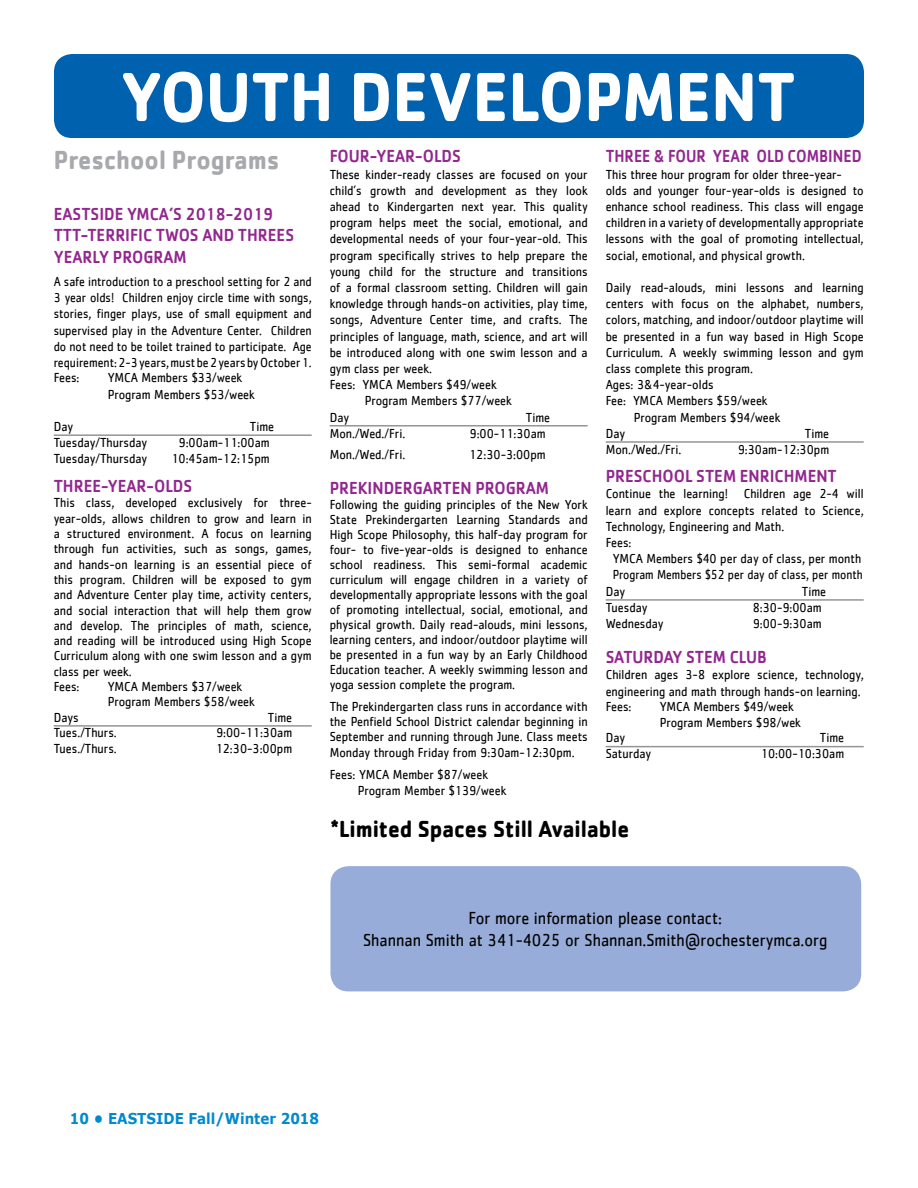
<style>
.page{position:relative;width:918px;height:1188px;background:#fff}
.page>*{position:absolute;margin:0;border:0;box-sizing:border-box;transform-origin:0 0}
.t1{font:700 72px "Cachet";color:#fff;scale:.9 1}
.t2{font:700 27px "Cachet";color:#a7a9ac;scale:.9 1}
.t3{font:700 24px "Cachet";color:#000;scale:.9 1}
.t4{font:500 18px/21.6px "Cachet";color:#92278f;scale:.9 1}
.t5{font:18px/21.6px "Cachet";color:#000;text-align:center;scale:.9 1}
.t6{font:500 18px "Cachet";color:#92278f;scale:.85 1}
.t7{font:700 15px "Verdana";color:#0089cf;scale:.9 1}
.t8{font:13.5px/15.3px "Cachet";color:#000;scale:.9 1}
.t9{font:13.5px/16px "Cachet";color:#000;text-align:justify;scale:.88 1}
.t10{font:13.5px "Cachet";color:#000;scale:.86 1}
</style>
<div class="page">
<hr style="left:54px;top:434px;width:258px;height:2px;background:#939598">
<hr style="left:54px;top:725px;width:258px;height:2px;background:#939598">
<hr style="left:330px;top:425px;width:258px;height:2px;background:#939598">
<hr style="left:606px;top:441px;width:258px;height:2px;background:#939598">
<hr style="left:606px;top:599px;width:258px;height:2px;background:#939598">
<hr style="left:606px;top:746px;width:258px;height:1px;background:#939598">
<div style="left:330px;top:866px;width:531px;height:125px;background:#97acd8;border-radius:18px"></div>
<div style="left:54px;top:54px;width:810px;height:84px;background:#0061af;border-radius:18px"></div>
<h1 class="t1" style="left:121px;top:50px;width:751px">YOUTH DEVELOPMENT</h1>
<h2 class="t2" style="left:54px;top:142px;width:252px">Preschool Programs</h2>
<h3 class="t4" style="left:54px;top:203px;width:269px">EASTSIDE YMCA’S 2018-2019<br>TTT-TERRIFIC TWOS AND THREES<br>YEARLY PROGRAM</h3>
<p class="t9" style="left:54px;top:273px;width:295px">A safe introduction to a preschool setting for 2 and 3 year olds! Children enjoy circle time with songs, stories, finger plays, use of small equipment and supervised play in the Adventure Center. Children do not need to be toilet trained to participate. Age requirement: 2-3 years, must be 2 years by October 1.<br>Fees:</p>
<p class="t8" style="left:108px;top:369px;width:165px;line-height:16.2px">YMCA Members $33/week<br>Program Members $53/week</p>
<p class="t8" style="left:54px;top:419px;width:23px">Day</p>
<p class="t8" style="left:250px;top:419px;width:29px">Time</p>
<p class="t8" style="left:54px;top:435px;width:106px">Tuesday/Thursday</p>
<p class="t8" style="left:179px;top:435px;width:103px">9:00am-11:00am</p>
<p class="t8" style="left:54px;top:451px;width:106px">Tuesday/Thursday</p>
<p class="t8" style="left:171px;top:451px;width:111px">10:45am-12:15pm</p>
<h3 class="t4" style="left:54px;top:475px;width:155px">THREE-YEAR-OLDS</h3>
<p class="t8" style="left:54px;top:495px;width:288px">This class, developed exclusively for three&shy;year-olds, allows children to grow and learn in a structured environment. A focus on learning through fun activities, such as songs, games, and hands-on learning is an essential piece of this program. Children will be exposed to gym and Adventure Center play time, activity centers, and social interaction that will help them grow and develop. The principles of math, science, and reading will be introduced using High Scope Curriculum along with one swim lesson and a gym class per week.<br>Fees:</p>
<p class="t8" style="left:108px;top:679px;width:165px">YMCA Members $37/week<br>Program Members $58/week</p>
<p class="t8" style="left:54px;top:709px;width:29px">Days</p>
<p class="t8" style="left:268px;top:709px;width:29px">Time</p>
<p class="t8" style="left:54px;top:724px;width:72px">Tues./Thurs.</p>
<p class="t8" style="left:216px;top:724px;width:86px">9:00-11:30am</p>
<p class="t8" style="left:54px;top:741px;width:72px">Tues./Thurs.</p>
<p class="t8" style="left:216px;top:741px;width:87px">12:30-3:00pm</p>
<h3 class="t4" style="left:330px;top:145px;width:147px">FOUR-YEAR-OLDS</h3>
<p class="t8" style="left:330px;top:166px;width:288px">These kinder-ready classes are focused on your</p>
<p class="t8" style="left:330px;top:182px;width:288px">child’s growth and development as they look</p>
<p class="t8" style="left:330px;top:199px;width:288px">ahead to Kindergarten next year. This quality</p>
<p class="t8" style="left:330px;top:215px;width:288px">program helps meet the social, emotional, and</p>
<p class="t8" style="left:330px;top:231px;width:288px">developmental needs of your four-year-old. This</p>
<p class="t8" style="left:330px;top:247px;width:288px">program specifically strives to help prepare the</p>
<p class="t8" style="left:330px;top:263px;width:288px">young child for the structure and transitions</p>
<p class="t8" style="left:330px;top:280px;width:288px">of a formal classroom setting. Children will gain</p>
<p class="t8" style="left:330px;top:296px;width:288px">knowledge through hands-on activities, play time,</p>
<p class="t8" style="left:330px;top:312px;width:288px">songs, Adventure Center time, and crafts. The</p>
<p class="t8" style="left:330px;top:328px;width:288px">principles of language, math, science, and art will</p>
<p class="t8" style="left:330px;top:344px;width:288px">be introduced along with one swim lesson and a</p>
<p class="t8" style="left:330px;top:361px;width:115px">gym class per week.</p>
<p class="t8" style="left:330px;top:377px;width:187px">Fees: YMCA Members $49/week</p>
<p class="t8" style="left:365px;top:393px;width:165px">Program Members $77/week</p>
<p class="t8" style="left:330px;top:409px;width:23px">Day</p>
<p class="t8" style="left:526px;top:409px;width:29px">Time</p>
<p class="t8" style="left:330px;top:425px;width:86px">Mon./Wed./Fri.</p>
<p class="t8" style="left:470px;top:425px;width:86px">9:00-11:30am</p>
<p class="t8" style="left:330px;top:447px;width:86px">Mon./Wed./Fri.</p>
<p class="t8" style="left:469px;top:447px;width:87px">12:30-3:00pm</p>
<h3 class="t4" style="left:330px;top:477px;width:245px">PREKINDERGARTEN PROGRAM</h3>
<p class="t8" style="left:330px;top:497px;width:288px;text-align:justify">Following the guiding principles of the New York State Prekindergarten Learning Standards and High Scope Philosophy, this half-day program for four- to five-year-olds is designed to enhance school readiness. This semi-formal academic curriculum will engage children in a variety of developmentally appropriate lessons with the goal of promoting intellectual, social, emotional, and physical growth. Daily read-alouds, mini lessons, learning centers, and indoor/outdoor playtime will be presented in a fun way by an Early Childhood Education teacher. A weekly swimming lesson and yoga session complete the program.</p>
<p class="t8" style="left:330px;top:699px;width:288px;text-align:justify">The Prekindergarten class runs in accordance with the Penfield School District calendar beginning in September and running through June. Class meets Monday through Friday from 9:30am-12:30pm.</p>
<p class="t8" style="left:358px;top:767px;width:167px;text-indent:-28px">Fees: YMCA Member $87/week<br>Program Member $139/week</p>
<h3 class="t6" style="left:606px;top:145px;width:303px">THREE &amp; FOUR YEAR OLD COMBINED</h3>
<p class="t8" style="left:606px;top:166px;width:288px;line-height:16.2px">This three hour program for older three-year&shy;olds and younger four-year-olds is designed to enhance school readiness. This class will engage children in a variety of developmentally appropriate lessons with the goal of promoting intellectual, social, emotional, and physical growth.</p>
<p class="t8" style="left:606px;top:280px;width:288px">Daily read-alouds, mini lessons and learning</p>
<p class="t8" style="left:606px;top:296px;width:288px">centers with focus on the alphabet, numbers,</p>
<p class="t8" style="left:606px;top:312px;width:288px">colors, matching, and indoor/outdoor playtime will</p>
<p class="t8" style="left:606px;top:328px;width:288px">be presented in a fun way based in High Scope</p>
<p class="t8" style="left:606px;top:344px;width:288px">Curriculum. A weekly swimming lesson and gym</p>
<p class="t8" style="left:606px;top:361px;width:165px">class complete this program.</p>
<p class="t8" style="left:606px;top:377px;width:121px">Ages: 3&amp;4-year-olds</p>
<p class="t8" style="left:606px;top:393px;width:181px">Fee: YMCA Members $59/week</p>
<p class="t8" style="left:634px;top:409px;width:165px">Program Members $94/week</p>
<p class="t8" style="left:606px;top:425px;width:23px">Day</p>
<p class="t8" style="left:805px;top:425px;width:29px">Time</p>
<p class="t8" style="left:606px;top:442px;width:86px">Mon./Wed./Fri.</p>
<p class="t8" style="left:738px;top:442px;width:103px">9:30am-12:30pm</p>
<h3 class="t4" style="left:606px;top:465px;width:258px">PRESCHOOL STEM ENRICHMENT</h3>
<p class="t8" style="left:606px;top:486px;width:288px">Continue the learning! Children age 2-4 will</p>
<p class="t8" style="left:606px;top:502px;width:288px">learn and explore concepts related to Science,</p>
<p class="t8" style="left:606px;top:518px;width:200px">Technology, Engineering and Math.</p>
<p class="t8" style="left:606px;top:535px;width:30px">Fees:</p>
<p class="t8" style="left:613px;top:551px;width:278px">YMCA Members $40 per day of class, per month</p>
<p class="t10" style="left:613px;top:567px;width:292px">Program Members $52 per day of class, per month</p>
<p class="t8" style="left:606px;top:583px;width:23px">Day</p>
<p class="t8" style="left:802px;top:583px;width:29px">Time</p>
<p class="t8" style="left:606px;top:599px;width:48px">Tuesday</p>
<p class="t8" style="left:753px;top:599px;width:78px">8:30-9:00am</p>
<p class="t8" style="left:606px;top:616px;width:66px">Wednesday</p>
<p class="t8" style="left:753px;top:616px;width:78px">9:00-9:30am</p>
<h3 class="t4" style="left:606px;top:646px;width:181px">SATURDAY STEM CLUB</h3>
<p class="t8" style="left:606px;top:667px;width:288px;line-height:15.8px">Children ages 3-8 explore science, technology, engineering and math through hands-on learning.<br>Fees:</p>
<p class="t8" style="left:660px;top:698px;width:158px;line-height:16.2px">YMCA Members $49/week<br>Program Members $98/wek</p>
<p class="t8" style="left:606px;top:730px;width:23px">Day</p>
<p class="t8" style="left:820px;top:730px;width:29px">Time</p>
<p class="t8" style="left:606px;top:745px;width:52px">Saturday</p>
<p class="t8" style="left:761px;top:745px;width:94px">10:00-10:30am</p>
<h3 class="t3" style="left:330px;top:813px;width:334px">*Limited Spaces Still Available</h3>
<h3 class="t5" style="left:363px;top:907px;width:517px">For more information please contact:<br>Shannan Smith at 341-4025 or Shannan.Smith@rochesterymca.org</h3>
<p class="t7" style="left:70px;top:1108px;width:278px">10 • EASTSIDE Fall/Winter 2018</p>
</div>
